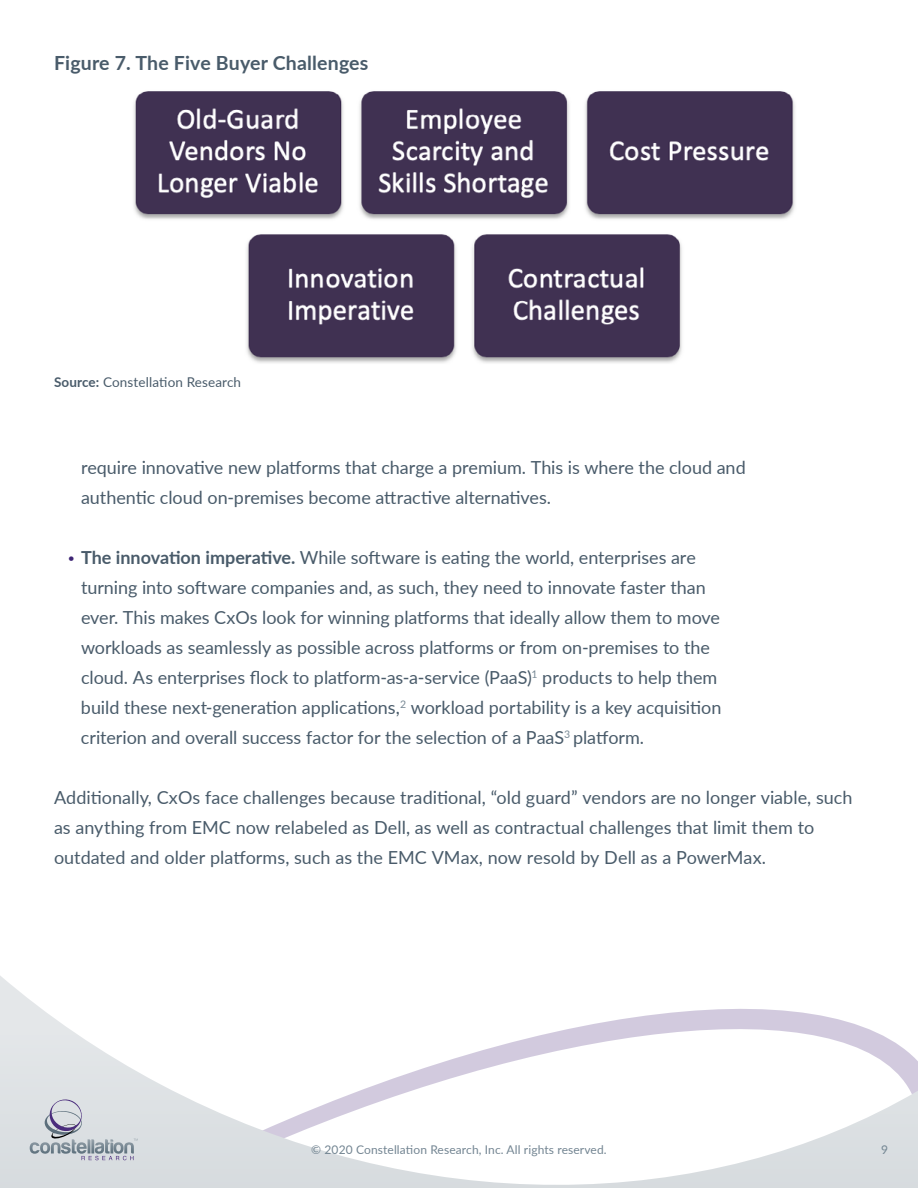
<style>
.page{position:relative;width:918px;height:1188px;background:#fff}
.page>*{position:absolute;margin:0;border:0;box-sizing:border-box;transform-origin:0 0}
.t1{font:700 19.5px "Lato";letter-spacing:.01em;color:#495b6a}
.t2{font:18px/30px "Lato";color:#495b6a}
.t3{font:13.5px "Lato";letter-spacing:.01em;color:#495b6a}
.t4{font:12px "Lato";letter-spacing:.01em;color:#738592}
.s1{font-weight:700}
.s2{font-weight:100;color:#3d2474}
</style>
<div class="page">
<img style="left:133px;top:91px;width:662px;height:272px">
<svg style="left:0;top:976px;width:918px;height:212px"></svg>
<svg style="left:30px;top:1099px;width:108px;height:61px;background:#c6cbd2"></svg>
<p class="t1" style="left:54px;top:48px;width:316px">Figure 7. The Five Buyer Challenges</p>
<p class="t3" style="left:54px;top:372px;width:189px"><span class="s1">Source:</span> Constellation Research</p>
<p class="t2" style="left:81px;top:452px;width:666px">require innovative new platforms that charge a premium. This is where the cloud and authentic cloud on-premises become attractive alternatives.</p>
<p class="t2" style="left:81px;top:542px;width:642px;text-indent:-15px"><span class="s2">•</span> <span class="s1">The innovation imperative.</span> While software is eating the world, enterprises are turning into software companies and, as such, they need to innovate faster than ever. This makes CxOs look for winning platforms that ideally allow them to move workloads as seamlessly as possible across platforms or from on-premises to the cloud. As enterprises flock to platform-as-a-service (PaaS)<sup>1</sup> products to help them build these next-generation applications,<sup>2</sup> workload portability is a key acquisition criterion and overall success factor for the selection of a PaaS<sup>3</sup> platform.</p>
<p class="t2" style="left:54px;top:782px;width:800px">Additionally, CxOs face challenges because traditional, “old guard” vendors are no longer viable, such as anything from EMC now relabeled as Dell, as well as contractual challenges that limit them to outdated and older platforms, such as the EMC VMax, now resold by Dell as a PowerMax.</p>
<p class="t4" style="left:311px;top:1141px;width:297px">© 2020 Constellation Research, Inc. All rights reserved.</p>
<p class="t4" style="left:881px;top:1141px;width:8px">9</p>
</div>
